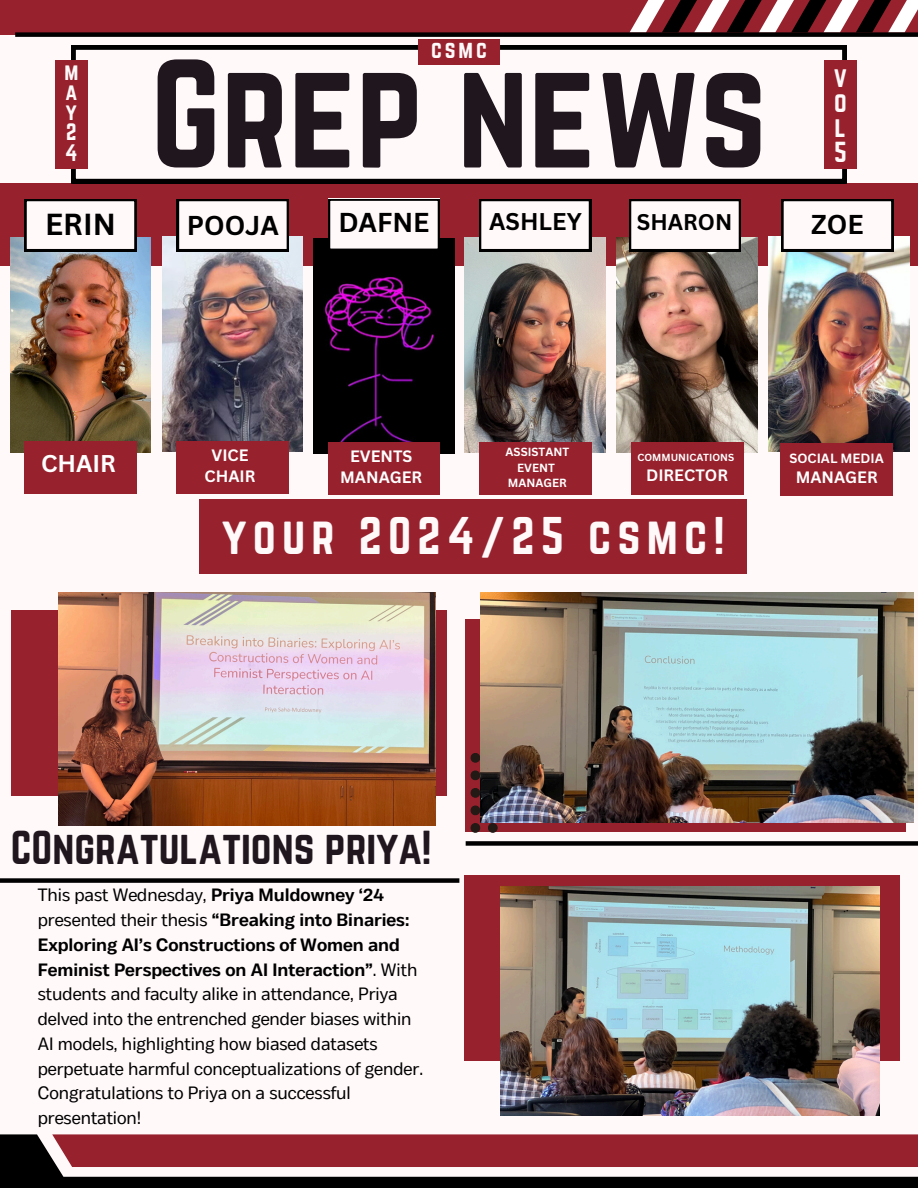
<style>
.page{position:relative;width:918px;height:1188px;background:#fff9fa}
.page>*{position:absolute;margin:0;border:0;box-sizing:border-box;transform-origin:0 0}
.t1{font:135.15px "Norwester";color:#20161d}
.t2{font:46.35px "Norwester";letter-spacing:.135em;color:#fff9fa}
.t3{font:41.7px "Norwester";color:#20161d}
.t4{font:700 29.55px "Canva Sans";color:#000}
.t5{font:700 26.55px "Canva Sans";color:#000}
.t6{font:25.35px/24.8px "Norwester";color:#fff9fa;text-align:justify}
.t7{font:700 23.55px "Canva Sans";color:#000}
.t8{font:700 23.55px "Canva Sans";color:#fff}
.t9{font:700 22.05px "Canva Sans";color:#000}
.t10{font:21.6px "Norwester";color:#fff9fa}
.t11{font:20.85px/20.2px "Norwester";color:#fff9fa;text-align:justify}
.t12{font:17.85px/24.8px "Body Text";color:#000}
.t13{font:700 16.05px "Canva Sans";color:#fff}
.t14{font:700 13.05px "Canva Sans";color:#fff}
.t15{font:700 11.55px "Canva Sans";color:#fff}
.t16{font:700 10.05px "Canva Sans";color:#fff}
.s1{font-weight:700}
</style>
<div class="page">
<div style="left:0;top:183px;width:918px;height:83px;background:#97222e"></div>
<img style="left:10px;top:237px;width:141px;height:215px">
<div style="left:25px;top:442px;width:112px;height:52px;background:#97222e"></div>
<div style="left:0;top:0;width:918px;height:35px;background:#97222e"></div>
<svg style="left:630px;top:0;width:288px;height:32px"></svg>
<div style="left:15px;top:32px;width:903px;height:5px;background:#000"></div>
<svg style="left:71px;top:45px;width:775px;height:138px"></svg>
<div style="left:55px;top:60px;width:33px;height:108px;background:#97222e"></div>
<div style="left:824px;top:60px;width:33px;height:108px;background:#97222e"></div>
<div style="left:418px;top:40px;width:82px;height:25px;background:#97222e"></div>
<svg style="left:0;top:1134px;width:918px;height:54px;fill:#000"></svg>
<div style="left:52px;top:1134px;width:866px;height:33px;background:#97222e"></div>
<img style="left:617px;top:237px;width:140px;height:215px">
<img style="left:768px;top:236px;width:141px;height:215px">
<img style="left:313px;top:239px;width:141px;height:214px">
<img style="left:465px;top:237px;width:140px;height:215px">
<img style="left:162px;top:236px;width:140px;height:215px">
<div style="left:199px;top:500px;width:548px;height:74px;background:#97222e"></div>
<div style="left:176px;top:442px;width:112px;height:52px;background:#97222e"></div>
<div style="left:328px;top:443px;width:112px;height:52px;background:#97222e"></div>
<div style="left:480px;top:443px;width:111px;height:52px;background:#97222e"></div>
<div style="left:631px;top:443px;width:112px;height:52px;background:#97222e"></div>
<div style="left:781px;top:444px;width:112px;height:52px;background:#97222e"></div>
<div style="left:465px;top:620px;width:440px;height:212px;background:#97222e"></div>
<svg style="left:471px;top:823px;width:9px;height:10px"></svg>
<svg style="left:471px;top:806px;width:9px;height:9px"></svg>
<svg style="left:471px;top:788px;width:9px;height:10px"></svg>
<svg style="left:471px;top:771px;width:9px;height:9px"></svg>
<svg style="left:471px;top:753px;width:9px;height:10px"></svg>
<svg style="left:488px;top:823px;width:10px;height:10px"></svg>
<img style="left:480px;top:592px;width:434px;height:231px">
<div style="left:466px;top:841px;width:452px;height:5px;background:#000"></div>
<div style="left:464px;top:875px;width:436px;height:186px;background:#97222e"></div>
<img style="left:500px;top:886px;width:379px;height:230px">
<div style="left:11px;top:610px;width:436px;height:186px;background:#97222e"></div>
<img style="left:58px;top:592px;width:377px;height:233px">
<div style="left:0;top:878px;width:459px;height:5px;background:#000"></div>
<svg style="left:25px;top:199px;width:111px;height:52px;background:#e2ddde"></svg>
<svg style="left:177px;top:199px;width:112px;height:52px;background:#e0dbdc"></svg>
<svg style="left:328px;top:199px;width:112px;height:52px;background:#e0dbdc"></svg>
<svg style="left:479px;top:199px;width:112px;height:52px;background:#e0dbdc"></svg>
<svg style="left:629px;top:199px;width:112px;height:52px;background:#e0dbdc"></svg>
<svg style="left:781px;top:199px;width:112px;height:52px;background:#e0dbdc"></svg>
<p class="t11" style="left:64px;top:61px;width:15px">M A Y</p>
<h6 class="t11" style="left:65px;top:122px;width:14px">2<br>4</h6>
<p class="t10" style="left:431px;top:36px;width:57px">CSMC</p>
<h1 class="t1" style="left:151px;top:32px;width:618px">GREP NEWS</h1>
<h4 class="t6" style="left:834px;top:65px;width:15px">V O L 5</h4>
<p class="t4" style="left:45px;top:204px;width:72px">ERIN</p>
<p class="t5" style="left:187px;top:207px;width:94px">POOJA</p>
<p class="t5" style="left:338px;top:204px;width:93px">DAFNE</p>
<p class="t7" style="left:489px;top:205px;width:94px">ASHLEY</p>
<h2 class="t9" style="left:637px;top:207px;width:97px">SHARON</h2>
<h3 class="t5" style="left:811px;top:205px;width:54px">ZOE</h3>
<p class="t8" style="left:41px;top:447px;width:76px">CHAIR</p>
<h5 class="t13" style="left:211px;top:444px;width:39px">VICE</h5>
<h5 class="t13" style="left:205px;top:465px;width:52px">CHAIR</h5>
<p class="t13" style="left:350px;top:445px;width:64px">EVENTS</p>
<p class="t13" style="left:340px;top:466px;width:84px">MANAGER</p>
<h5 class="t15" style="left:506px;top:444px;width:65px">ASSISTANT</h5>
<p class="t15" style="left:517px;top:459px;width:39px">EVENT</p>
<p class="t15" style="left:508px;top:475px;width:60px">MANAGER</p>
<p class="t16" style="left:637px;top:450px;width:98px">COMMUNICATIONS</p>
<p class="t13" style="left:646px;top:464px;width:83px">DIRECTOR</p>
<p class="t14" style="left:790px;top:449px;width:96px">SOCIAL MEDIA</p>
<p class="t13" style="left:796px;top:466px;width:84px">MANAGER</p>
<p class="t2" style="left:222px;top:508px;width:504px">YOUR 2024/25 CSMC!</p>
<p class="t3" style="left:11px;top:823px;width:423px">CONGRATULATIONS PRIYA!</p>
<p class="t12" style="left:38px;top:884px;width:387px">This past Wednesday, <span class="s1">Priya Muldowney ‘24 </span>presented their thesis <span class="s1">“Breaking into Binaries:<br>Exploring AI’s Constructions of Women and Feminist Perspectives on AI Interaction”</span>. With students and faculty alike in attendance, Priya delved into the entrenched gender biases within AI models, highlighting how biased datasets perpetuate harmful conceptualizations of gender.<br>Congratulations to Priya on a successful presentation!</p>
</div>
